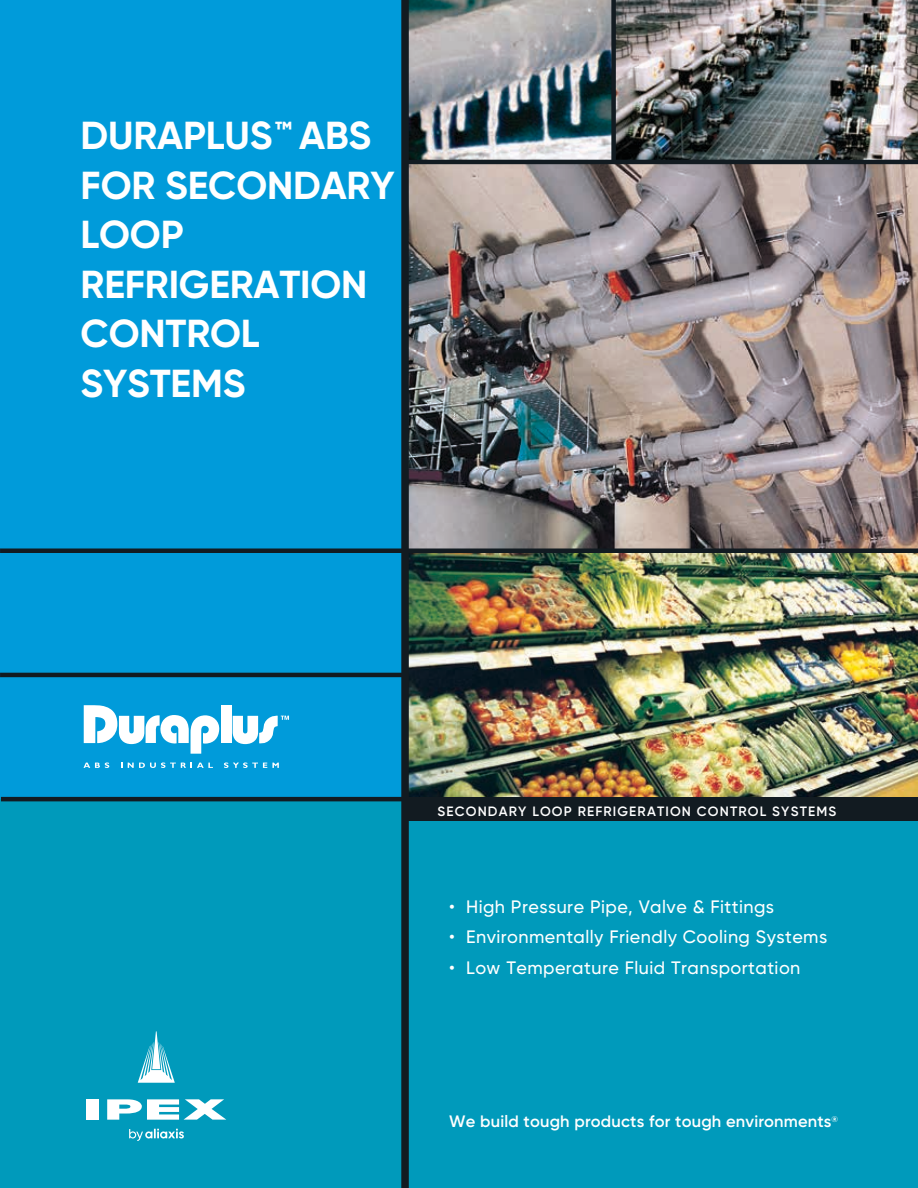
<style>
.page{position:relative;width:918px;height:1188px;background:#fff}
.page>*{position:absolute;margin:0;border:0;box-sizing:border-box;transform-origin:0 0}
.t1{font:700 39px/49.5px "Gilroy";letter-spacing:-.005em;color:#fff}
.t2{font:500 18px "Gilroy";letter-spacing:.025em;color:#fff}
.t3{font:600 16.5px "Gilroy";letter-spacing:.01em;color:#fff}
.t4{font:600 13.5px "Gilroy";letter-spacing:.085em;color:#fff}
</style>
<div class="page">
<div style="left:0;top:799px;width:918px;height:389px;background:#009abb"></div>
<div style="left:0;top:0;width:405px;height:801px;background:#009bda"></div>
<img style="left:409px;top:553px;width:509px;height:244px">
<hr style="left:0;top:797px;width:405px;height:4px;background:#121b21">
<svg style="left:84px;top:705px;width:136px;height:49px"></svg>
<div style="left:221px;top:705px;width:10px;height:38px;background:#fff"></div>
<svg style="left:84px;top:763px;width:25px;height:5px"></svg>
<svg style="left:128px;top:763px;width:85px;height:5px"></svg>
<svg style="left:224px;top:763px;width:55px;height:5px"></svg>
<svg style="left:233px;top:715px;width:56px;height:30px"></svg>
<img style="left:409px;top:0;width:202px;height:160px">
<img style="left:616px;top:0;width:302px;height:160px">
<img style="left:409px;top:164px;width:509px;height:384px">
<hr style="left:405px;top:160px;width:513px;height:4px;background:#121b21">
<div style="left:611px;top:0;width:5px;height:163px;background:#121b21"></div>
<hr style="left:0;top:673px;width:405px;height:4px;background:#121b21">
<div style="left:405px;top:797px;width:513px;height:24px;background:#121b21"></div>
<div style="left:401px;top:0;width:8px;height:1188px;background:#121b21"></div>
<div style="left:0;top:548px;width:918px;height:5px;background:#121b21"></div>
<div style="left:87px;top:1099px;width:12px;height:21px;background:#fff"></div>
<svg style="left:107px;top:1099px;width:119px;height:21px"></svg>
<svg style="left:138px;top:1031px;width:37px;height:52px"></svg>
<svg style="left:129px;top:1129px;width:55px;height:12px"></svg>
<h1 class="t1" style="left:81px;top:111px;width:315px">DURAPLUS™ ABS<br>FOR SECONDARY<br>LOOP<br>REFRIGERATION<br>CONTROL<br>SYSTEMS</h1>
<p class="t4" style="left:438px;top:803px;width:400px">SECONDARY LOOP REFRIGERATION CONTROL SYSTEMS</p>
<p class="t2" style="left:449px;top:896px;width:327px">• High Pressure Pipe, Valve &amp; Fittings</p>
<p class="t2" style="left:449px;top:926px;width:380px">• Environmentally Friendly Cooling Systems</p>
<p class="t2" style="left:449px;top:957px;width:353px">• Low Temperature Fluid Transportation</p>
<p class="t3" style="left:449px;top:1111px;width:391px">We build tough products for tough environments<sup>®</sup></p>
</div>
